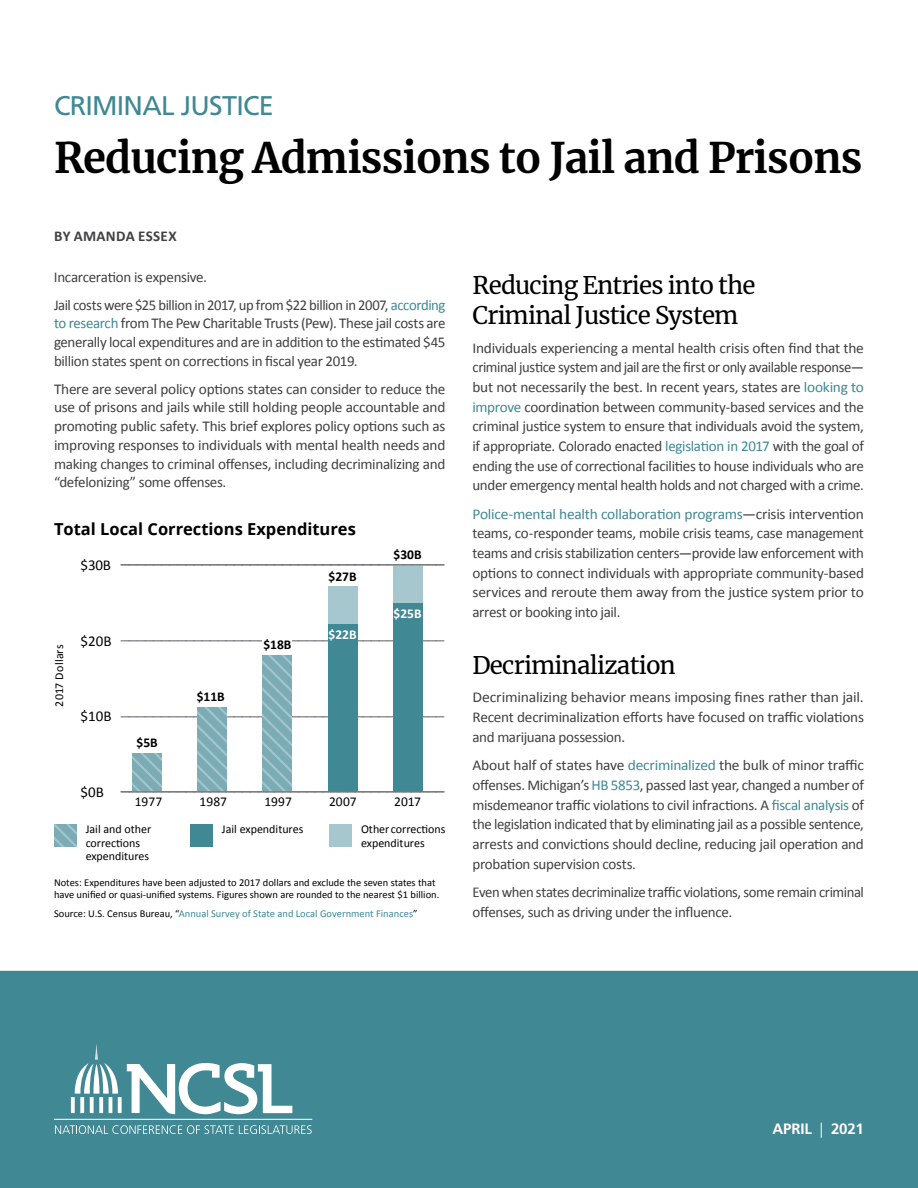
<style>
.page{position:relative;width:918px;height:1188px;background:#fff}
.page>*{position:absolute;margin:0;border:0;box-sizing:border-box;transform-origin:0 0}
.t1{font:700 41.7px "Merriweather";letter-spacing:-.02em;color:#000}
.t2{font:27px "Frutiger LT Std";letter-spacing:-.03em;color:#3f8894}
.t3{font:24px/29.7px "Merriweather";letter-spacing:-.03em;color:#000}
.t4{font:18px "Calibri";color:#77787b}
.t5{font:700 16.5px "Open Sans";color:#000}
.t6{font:15px/19.6px "Calibri";letter-spacing:-.025em;color:#414042;text-align:justify}
.t7{font:15px/19.6px "Calibri";letter-spacing:-.025em;color:#414042;text-align:justify;scale:1.05 1}
.t8{font:700 15px "Calibri";letter-spacing:.02em;color:#414042}
.t9{font:700 15px "Frutiger LT Std";letter-spacing:-.01em;color:#fff}
.t10{font:13.5px "Calibri";color:#000}
.t11{font:700 13.5px "Calibri";color:#000}
.t12{font:700 13.5px "Calibri";color:#fff}
.t13{font:12px/13.5px "Calibri";color:#000}
.t14{font:10.5px/12px "Calibri";color:#000}
.t15{font:10.5px "Calibri";color:#3f8894}
.s1{color:#3f8894}
.s2{color:#000}
.s3{font-weight:300}
</style>
<div class="page">
<div style="left:0;top:966px;width:918px;height:222px;background:#3f8894"></div>
<svg style="left:55px;top:1125px;width:257px;height:9px"></svg>
<hr style="left:54px;top:1119px;width:258px;height:1px;background:#fff">
<svg style="left:75px;top:1044px;width:43px;height:50px"></svg>
<hr style="left:109px;top:1097px;width:3px;height:16px;background:#fff">
<svg style="left:118px;top:1097px;width:4px;height:16px"></svg>
<svg style="left:99px;top:1097px;width:4px;height:16px"></svg>
<svg style="left:90px;top:1097px;width:4px;height:16px"></svg>
<svg style="left:80px;top:1097px;width:4px;height:16px"></svg>
<svg style="left:71px;top:1097px;width:4px;height:16px"></svg>
<svg style="left:127px;top:1063px;width:165px;height:51px"></svg>
<div style="left:0;top:965px;width:918px;height:6px;background:#fff"></div>
<svg style="left:54px;top:824px;width:22px;height:23px"></svg>
<svg style="left:132px;top:753px;width:30px;height:38px"></svg>
<svg style="left:197px;top:708px;width:30px;height:83px;background:#84b0ba"></svg>
<svg style="left:263px;top:655px;width:29px;height:136px;background:#84b0ba"></svg>
<div style="left:328px;top:624px;width:29px;height:167px;background:#3f8894"></div>
<div style="left:328px;top:587px;width:29px;height:37px;background:#a7c7ce"></div>
<div style="left:393px;top:603px;width:30px;height:188px;background:#3f8894"></div>
<div style="left:393px;top:566px;width:30px;height:37px;background:#a7c7ce"></div>
<div style="left:190px;top:824px;width:23px;height:23px;background:#3f8894"></div>
<div style="left:329px;top:824px;width:23px;height:23px;background:#a7c7ce"></div>
<h2 class="t2" style="left:54px;top:90px;width:221px">CRIMINAL JUSTICE</h2>
<h1 class="t1" style="left:54px;top:129px;width:810px">Reducing Admissions to Jail and Prisons</h1>
<p class="t8" style="left:54px;top:225px;width:124px">BY AMANDA ESSEX</p>
<p class="t6" style="left:54px;top:263px;width:393px;line-height:27.8px">Incarceration is expensive.<br>Jail costs were $25 billion in 2017, up from $22 billion in 2007, <span class="s1">according</span></p>
<p class="t6" style="left:54px;top:314px;width:393px;line-height:18.8px"><span class="s1">to research</span> from The Pew Charitable Trusts (Pew). These jail costs are generally local expenditures and are in addition to the estimated $45 billion states spent on corrections in fiscal year 2019.</p>
<p class="t6" style="left:54px;top:379px;width:393px;line-height:18.8px">There are several policy options states can consider to reduce the use of prisons and jails while still holding people accountable and promoting public safety. This brief explores policy options such as improving responses to individuals with mental health needs and making changes to criminal offenses, including decriminalizing and “defelonizing” some offenses.</p>
<p class="t5" style="left:54px;top:517px;width:303px">Total Local Corrections Expenditures</p>
<p class="t11" style="left:394px;top:545px;width:30px">$30B</p>
<p class="t4" style="left:81px;top:544px;width:365px"><sub>$30B</sub> ________________________________________</p>
<p class="t11" style="left:329px;top:567px;width:30px">$27B</p>
<p class="t13" style="left:52px;top:707px;width:64px;rotate:-90deg">2017 Dollars</p>
<p class="t12" style="left:394px;top:604px;width:30px">$25B</p>
<p class="t12" style="left:329px;top:625px;width:30px">$22B</p>
<p class="t4" style="left:81px;top:620px;width:365px"><sub>$20B</sub> ________________________________________</p>
<p class="t11" style="left:263px;top:635px;width:30px">$18B</p>
<p class="t11" style="left:197px;top:687px;width:30px">$11B</p>
<p class="t4" style="left:81px;top:695px;width:365px"><sub>$10B</sub> ________________________________________</p>
<p class="t11" style="left:137px;top:733px;width:23px">$5B</p>
<p class="t4" style="left:81px;top:771px;width:365px"><sub>$0B</sub> ________________________________________</p>
<p class="t10" style="left:135px;top:792px;width:29px">1977</p>
<p class="t10" style="left:200px;top:792px;width:29px">1987</p>
<p class="t10" style="left:264px;top:792px;width:29px">1997</p>
<p class="t10" style="left:329px;top:792px;width:29px">2007</p>
<p class="t10" style="left:394px;top:792px;width:28px">2017</p>
<p class="t13" style="left:86px;top:822px;width:67px">Jail and other corrections expenditures</p>
<p class="t13" style="left:222px;top:822px;width:83px">Jail expenditures</p>
<p class="t13" style="left:361px;top:822px;width:86px">Other corrections expenditures</p>
<p class="t14" style="left:54px;top:876px;width:387px">Notes: Expenditures have been adjusted to 2017 dollars and exclude the seven states that have unified or quasi-unified systems. Figures shown are rounded to the nearest $1 billion.</p>
<p class="t15" style="left:54px;top:906px;width:365px"><span class="s2">Source: U.S. Census Bureau, “</span>Annual Survey of State and Local Government Finances<span class="s2">”</span></p>
<h3 class="t3" style="left:472px;top:270px;width:285px">Reducing Entries into the<br>Criminal Justice System</h3>
<p class="t6" style="left:472px;top:337px;width:393px">Individuals experiencing a mental health crisis often find that the criminal justice system and jail are the first or only available response— but not necessarily the best. In recent years, states are <span class="s1">looking to improve</span> coordination between community-based services and the criminal justice system to ensure that individuals avoid the system, if appropriate. Colorado enacted <span class="s1">legislation in 2017</span> with the goal of ending the use of correctional facilities to house individuals who are under emergency mental health holds and not charged with a crime.</p>
<p class="t6" style="left:472px;top:504px;width:393px"><span class="s1">Police-mental health collaboration programs</span>—crisis intervention teams, co-responder teams, mobile crisis teams, case management teams and crisis stabilization centers—provide law enforcement with options to connect individuals with appropriate community-based services and reroute them away from the justice system prior to arrest or booking into jail.</p>
<h3 class="t3" style="left:472px;top:650px;width:205px">Decriminalization</h3>
<p class="t7" style="left:472px;top:687px;width:374px">Decriminalizing behavior means imposing fines rather than jail.<br>Recent decriminalization efforts have focused on traffic violations and marijuana possession.</p>
<p class="t6" style="left:472px;top:755px;width:393px">About half of states have <span class="s1">decriminalized</span> the bulk of minor traffic offenses. Michigan’s <span class="s1">HB 5853</span>, passed last year, changed a number of misdemeanor traffic violations to civil infractions. A <span class="s1">fiscal analysis</span> of the legislation indicated that by eliminating jail as a possible sentence, arrests and convictions should decline, reducing jail operation and probation supervision costs.</p>
<p class="t6" style="left:472px;top:882px;width:393px">Even when states decriminalize traffic violations, some remain criminal offenses, such as driving under the influence.</p>
<p class="t9" style="left:773px;top:1120px;width:93px">APRIL <span class="s3">|</span> 2021</p>
</div>
